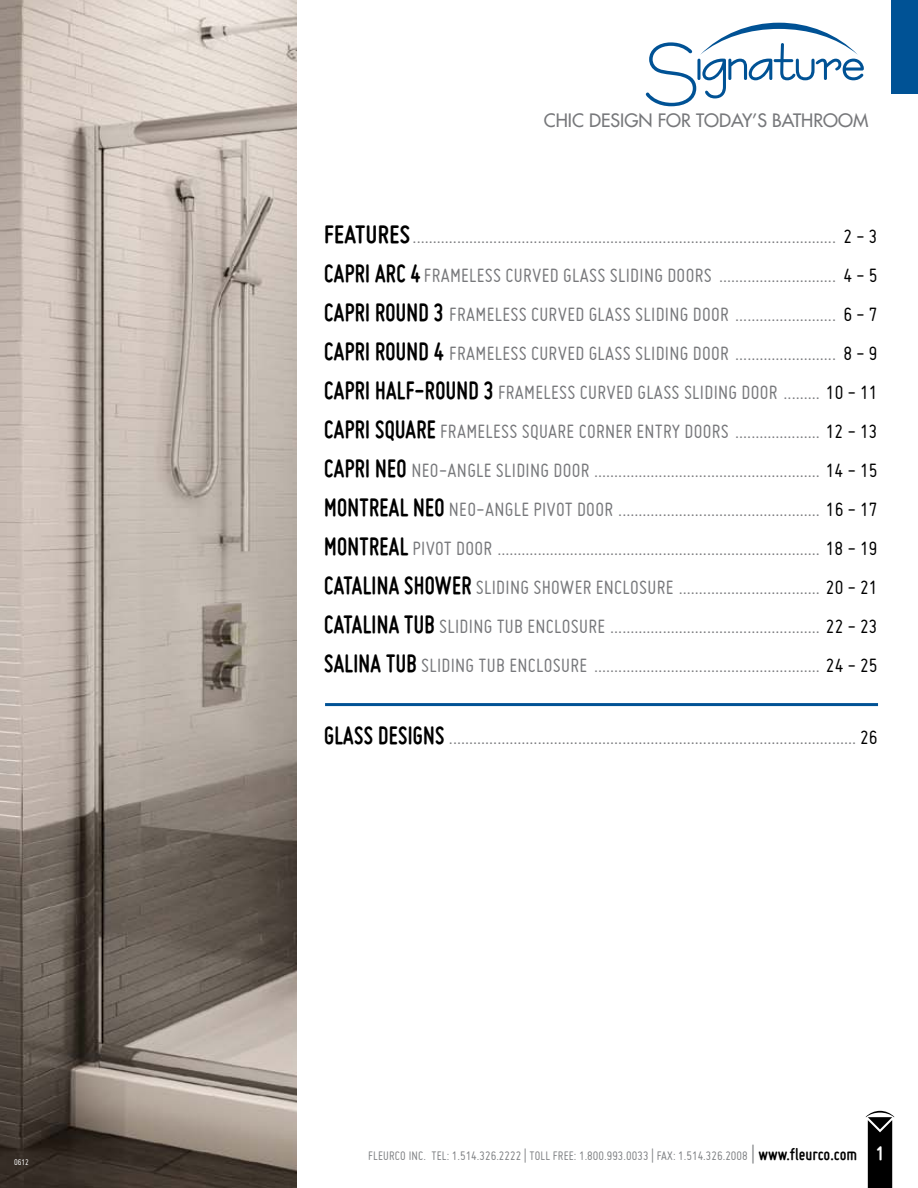
<style>
.page{position:relative;width:918px;height:1188px;background:#fff}
.page>*{position:absolute;margin:0;border:0;box-sizing:border-box;transform-origin:0 0}
.t1{font:700 27px "Miso";color:#000;scale:.9 1}
.t2{font:21px/39px "Miso";letter-spacing:.015em;color:#77787b;text-align:justify}
.t3{font:500 18px "Futura Std";color:#77787b}
.t4{font:13.5px "Miso";color:#808285}
.t5{font:9px "Miso";color:#fff}
.s1{font-weight:700;font-size:27px;color:#000}
.s2{color:#000}
.s3{font-weight:400;font-size:21px;color:#77787b}
.s4{font-size:18px}
.s5{font-weight:700;font-size:18px;color:#000}
.s6{font-weight:700;font-size:21px;color:#fff}
</style>
<div class="page">
<img style="left:0;top:0;width:297px;height:1188px">
<svg style="left:866px;top:1111px;width:28px;height:77px"></svg>
<div style="left:891px;top:0;width:27px;height:94px;background:#005295"></div>
<svg style="left:646px;top:23px;width:218px;height:83px"></svg>
<hr style="left:325px;top:703px;width:553px;height:3px;background:#005295">
<p class="t5" style="left:14px;top:1158px;width:16px">0612</p>
<p class="t3" style="left:544px;top:109px;width:326px">CHIC DESIGN FOR TODAY’S BATHROOM</p>
<p class="t2" style="left:324px;top:216px;width:555px"><span class="s1">FEATURES</span>......................................................................................................... <span class="s2">2 - 3<br></span><span class="s1">CAPRI ARC 4</span> FRAMELESS CURVED GLASS SLIDING DOORS ............................. <span class="s2">4 - 5<br></span><span class="s1">CAPRI ROUND 3</span> FRAMELESS CURVED GLASS SLIDING DOOR ......................... <span class="s2">6 - 7<br></span><span class="s1">CAPRI ROUND 4</span> FRAMELESS CURVED GLASS SLIDING DOOR ......................... <span class="s2">8 - 9<br></span><span class="s1">CAPRI HALF-ROUND 3</span> FRAMELESS CURVED GLASS SLIDING DOOR ......... <span class="s2">10 - 11<br></span><span class="s1">CAPRI SQUARE</span> FRAMELESS SQUARE CORNER ENTRY DOORS ..................... <span class="s2">12 - 13<br></span><span class="s1">CAPRI NEO</span> NEO -AN GLE SLIDIN</p>
<p class="t2" style="left:541px;top:450px;width:23px">G DOOR</p>
<p class="t2" style="left:594px;top:450px;width:285px">........................................................ <span class="s2">14 - 15</span></p>
<p class="t2" style="left:324px;top:489px;width:263px"><span class="s1">MONTREAL NEO</span> NEO-AN GLE PIVOT DOOR</p>
<p class="t2" style="left:324px;top:489px;width:555px;text-align:right">.................................................. <span class="s2">16 - 17<br></span><span class="s1">MONTREAL</span> PIVOT DOOR ................................................................................ <span class="s2">18 - 19</span></p>
<p class="t1" style="left:324px;top:570px;width:12px">CATALINA</p>
<p class="t1" style="left:404px;top:570px;width:89px">SHOWER<span class="s3">SLIDIN</span></p>
<p class="t2" style="left:520px;top:567px;width:85px">G SHOWER ENCLOSURE</p>
<p class="t2" style="left:679px;top:567px;width:200px">................................... <span class="s2">20 - 21</span></p>
<p class="t1" style="left:324px;top:609px;width:12px">CATALINA</p>
<p class="t2" style="left:404px;top:606px;width:43px"><span class="s1">TUB</span>SLIDIN</p>
<p class="t2" style="left:484px;top:606px;width:54px">G TUB ENCLOSURE</p>
<p class="t2" style="left:610px;top:606px;width:269px">.................................................... <span class="s2">22 - 23</span></p>
<p class="t1" style="left:324px;top:648px;width:12px">SALINA</p>
<p class="t2" style="left:386px;top:645px;width:43px"><span class="s1">TUB</span>SLIDIN</p>
<p class="t2" style="left:466px;top:645px;width:54px">G TUB ENCLOSURE</p>
<p class="t2" style="left:594px;top:645px;width:285px">........................................................ <span class="s2">24 - 25</span></p>
<p class="t2" style="left:324px;top:717px;width:555px"><span class="s1">GLASS DESIGNS</span> ..................................................................................................... <span class="s2">26</span></p>
<p class="t4" style="left:368px;top:1149px;width:518px">FLEURCO INC. TEL: 1.514.326.2222 | TOLL FREE: 1.800.993.0033 | FAX: 1.514.326.2008 <span class="s4">|</span> <span class="s5">WWW.FLEURCO.COM</span> <span class="s6">1</span></p>
</div>
